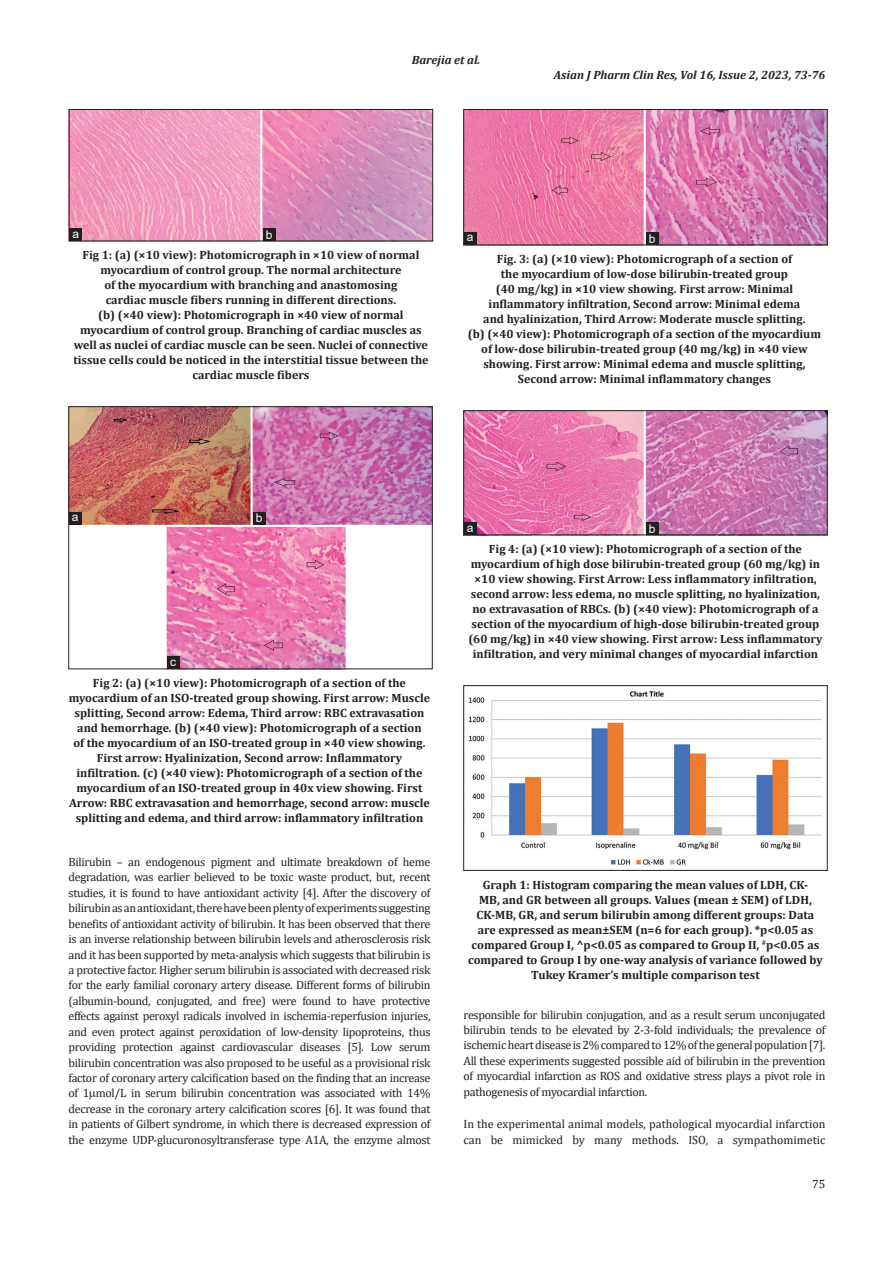
<style>
.page{position:relative;width:894px;height:1263px;background:#fff}
.page>*{position:absolute;margin:0;border:0;box-sizing:border-box;transform-origin:0 0}
.FGC{font:700 12px/15px "Cambria";color:#231f20;text-align:center}
.TX{font:12px/15.5px "Cambria";letter-spacing:-.015em;color:#231f20;text-align:justify}
.RH_1{font:italic 700 12px "Cambria";color:#231f20}
.LABEL{font:12px "Arial";color:#fff}
.F_No{font:12px "Cambria";color:#231f20}
</style>
<div class="page">
<img style="left:468px;top:690px;width:354px;height:175px">
<div style="left:463px;top:685px;width:364px;height:185px;border:1px solid #231f20"></div>
<img style="left:465px;top:412px;width:360px;height:121px">
<div style="left:463px;top:410px;width:364px;height:125px;border:1px solid #231f20"></div>
<div style="left:463px;top:522px;width:13px;height:13px;background:#231f20"></div>
<div style="left:645px;top:522px;width:13px;height:12px;background:#231f20"></div>
<img style="left:71px;top:111px;width:360px;height:128px">
<div style="left:69px;top:109px;width:364px;height:132px;border:1px solid #231f20"></div>
<div style="left:69px;top:228px;width:13px;height:13px;background:#231f20"></div>
<div style="left:263px;top:228px;width:12px;height:13px;background:#231f20"></div>
<img style="left:70px;top:408px;width:360px;height:259px">
<div style="left:68px;top:406px;width:364px;height:263px;border:1px solid #231f20"></div>
<div style="left:69px;top:512px;width:13px;height:12px;background:#231f20"></div>
<div style="left:252px;top:512px;width:13px;height:12px;background:#231f20"></div>
<div style="left:167px;top:656px;width:13px;height:13px;background:#231f20"></div>
<img style="left:465px;top:111px;width:360px;height:132px">
<div style="left:463px;top:109px;width:364px;height:136px;border:1px solid #231f20"></div>
<div style="left:464px;top:232px;width:12px;height:13px;background:#231f20"></div>
<div style="left:645px;top:232px;width:13px;height:13px;background:#231f20"></div>
<p class="LABEL" style="left:72px;top:225px;width:8px">a</p>
<p class="LABEL" style="left:266px;top:226px;width:8px">b</p>
<p class="RH_1" style="left:411px;top:51px;width:70px">Barejia et al.</p>
<p class="RH_1" style="left:553px;top:66px;width:273px">Asian J Pharm Clin Res, Vol 16, Issue 2, 2023, 73-76</p>
<p class="LABEL" style="left:467px;top:229px;width:8px">a</p>
<p class="LABEL" style="left:648px;top:230px;width:8px">b</p>
<p class="FGC" style="left:73px;top:247px;width:356px">Fig 1: (a) (×10 view): Photomicrograph in ×10 view of normal myocardium of control group. The normal architecture<br>of the myocardium with branching and anastomosing<br>cardiac muscle fibers running in different directions.<br>(b) (×40 view): Photomicrograph in ×40 view of normal myocardium of control group. Branching of cardiac muscles as well as nuclei of cardiac muscle can be seen. Nuclei of connective tissue cells could be noticed in the interstitial tissue between the cardiac muscle fibers</p>
<p class="FGC" style="left:467px;top:251px;width:355px">Fig. 3: (a) (×10 view): Photomicrograph of a section of<br>the myocardium of low-dose bilirubin-treated group<br>(40 mg/kg) in ×10 view showing. First arrow: Minimal inflammatory infiltration, Second arrow: Minimal edema<br>and hyalinization, Third Arrow: Moderate muscle splitting.<br>(b) (×40 view): Photomicrograph of a section of the myocardium of low-dose bilirubin-treated group (40 mg/kg) in ×40 view showing. First arrow: Minimal edema and muscle splitting, Second arrow: Minimal inflammatory changes</p>
<p class="LABEL" style="left:72px;top:509px;width:8px">a</p>
<p class="LABEL" style="left:255px;top:510px;width:8px">b</p>
<p class="LABEL" style="left:170px;top:653px;width:7px">c</p>
<p class="FGC" style="left:69px;top:675px;width:362px">Fig 2: (a) (×10 view): Photomicrograph of a section of the myocardium of an ISO-treated group showing. First arrow: Muscle splitting, Second arrow: Edema, Third arrow: RBC extravasation and hemorrhage. (b) (×40 view): Photomicrograph of a section<br>of the myocardium of an ISO-treated group in ×40 view showing.<br>First arrow: Hyalinization, Second arrow: Inflammatory infiltration. (c) (×40 view): Photomicrograph of a section of the myocardium of an ISO-treated group in 40x view showing. First Arrow: RBC extravasation and hemorrhage, second arrow: muscle splitting and edema, and third arrow: inflammatory infiltration</p>
<p class="TX" style="left:68px;top:854px;width:363px">Bilirubin – an endogenous pigment and ultimate breakdown of heme degradation, was earlier believed to be toxic waste product, but, recent studies, it is found to have antioxidant activity [4]. After the discovery of bilirubin as an antioxidant, there have been plenty of experiments suggesting benefits of antioxidant activity of bilirubin. It has been observed that there is an inverse relationship between bilirubin levels and atherosclerosis risk and it has been supported by meta-analysis which suggests that bilirubin is a protective factor. Higher serum bilirubin is associated with decreased risk for the early familial coronary artery disease. Different forms of bilirubin (albumin-bound, conjugated, and free) were found to have protective effects against peroxyl radicals involved in ischemia-reperfusion injuries, and even protect against peroxidation of low-density lipoproteins, thus providing protection against cardiovascular diseases [5]. Low serum bilirubin concentration was also proposed to be useful as a provisional risk factor of coronary artery calcification based on the finding that an increase of 1 mol/L in serum bilirubin concentration was associated with 14% decrease in the coronary artery calcification scores [6]. It was found that in patients of Gilbert syndrome, in which there is decreased expression of the enzyme UDP-glucuronosyltransferase type A1A, the enzyme almost</p>
<p class="LABEL" style="left:466px;top:519px;width:8px">a</p>
<p class="LABEL" style="left:648px;top:520px;width:8px">b</p>
<p class="FGC" style="left:468px;top:541px;width:355px">Fig 4: (a) (×10 view): Photomicrograph of a section of the myocardium of high dose bilirubin-treated group (60 mg/kg) in ×10 view showing. First Arrow: Less inflammatory infiltration, second arrow: less edema, no muscle splitting, no hyalinization, no extravasation of RBCs. (b) (×40 view): Photomicrograph of a section of the myocardium of high-dose bilirubin-treated group (60 mg/kg) in ×40 view showing. First arrow: Less inflammatory infiltration, and very minimal changes of myocardial infarction</p>
<p class="FGC" style="left:468px;top:877px;width:356px">Graph 1: Histogram comparing the mean values of LDH, CK-<br>MB, and GR between all groups. Values (mean ± SEM) of LDH, CK-MB, GR, and serum bilirubin among different groups: Data are expressed as mean±SEM (n=6 for each group). *p&lt;0.05 as compared Group I, ^p&lt;0.05 as compared to Group II, <sup>#</sup>p&lt;0.05 as compared to Group I by one-way analysis of variance followed by Tukey Kramer’s multiple comparison test</p>
<p class="TX" style="left:463px;top:1006px;width:363px">responsible for bilirubin conjugation, and as a result serum unconjugated bilirubin tends to be elevated by 2-3-fold individuals; the prevalence of ischemic heart disease is 2% compared to 12% of the general population [7].<br>All these experiments suggested possible aid of bilirubin in the prevention of myocardial infarction as ROS and oxidative stress plays a pivot role in pathogenesis of myocardial infarction.</p>
<p class="TX" style="left:463px;top:1116px;width:363px">In the experimental animal models, pathological myocardial infarction can be mimicked by many methods. ISO, a sympathomimetic</p>
<p class="F_No" style="left:811px;top:1176px;width:15px">75</p>
</div>
